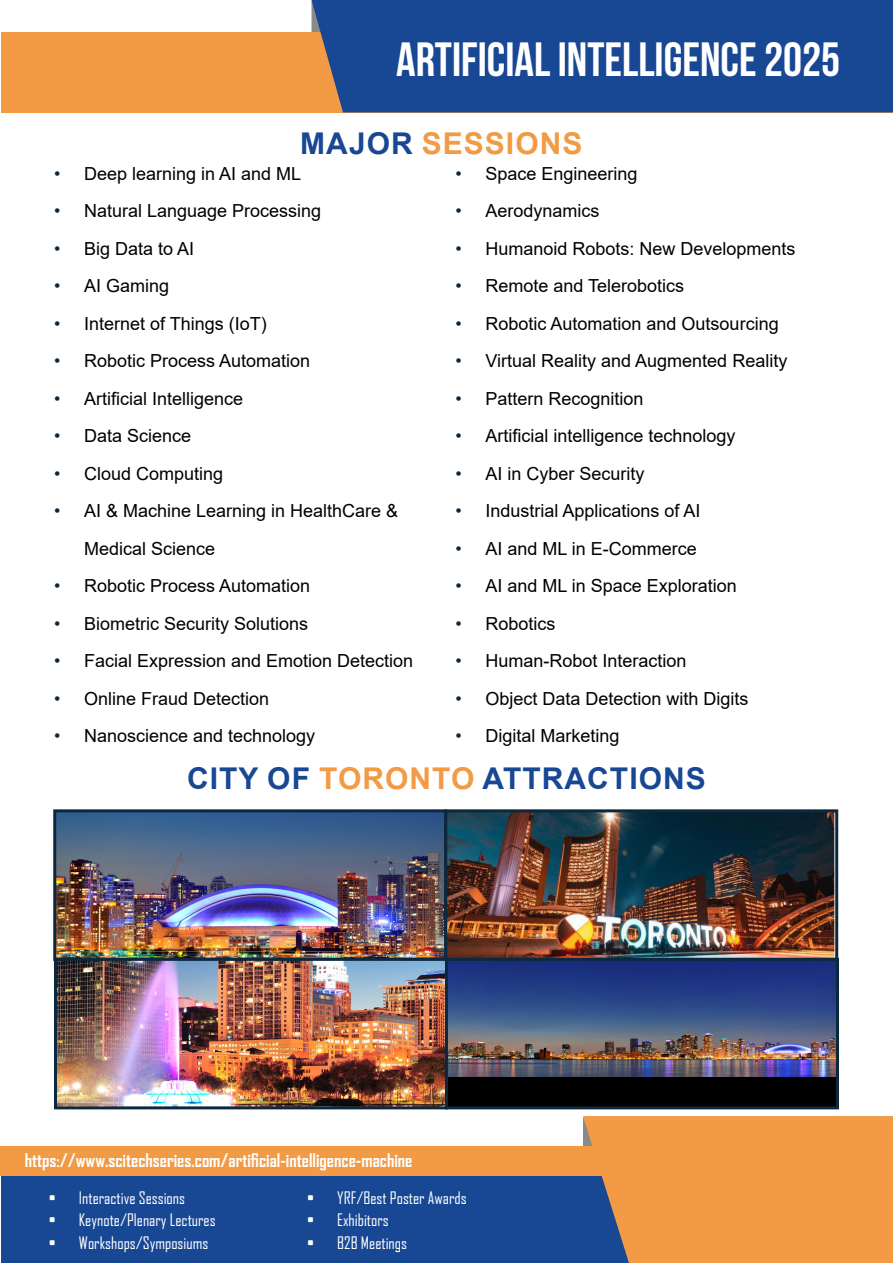
<style>
.page{position:relative;width:893px;height:1263px;background:#fff}
.page>*{position:absolute;margin:0;border:0;box-sizing:border-box;transform-origin:0 0}
.t1{font:48px "Bebas Neue";color:#fff}
.t2{font:700 30px "Arial";letter-spacing:.035em;color:#184794}
.t3{font:700 30px "Arial";letter-spacing:.035em;color:#f29a44}
.t4{font:18px/37.5px "Arial";color:#000}
.t5{font:700 18px "Agency FB";color:#fff}
.t6{font:16.5px "Agency FB";color:#fff}
.s1{color:#184794}
.s2{color:#0c283e}
.s3{color:#f29a44}
</style>
<div class="page">
<div style="left:1px;top:32px;width:891px;height:80px;background:#f29a44"></div>
<div style="left:311px;top:0;width:582px;height:112px;background:#184794"></div>
<div style="left:1px;top:1166px;width:891px;height:97px;background:#184794"></div>
<svg style="left:583px;top:1116px;width:310px;height:147px;fill:#f29a44"></svg>
<div style="left:0;top:1146px;width:614px;height:29px;background:#f29a44"></div>
<img style="left:57px;top:813px;width:386px;height:144px">
<div style="left:53px;top:809px;width:394px;height:152px;border:3px solid #0c283e"></div>
<img style="left:58px;top:962px;width:386px;height:143px">
<div style="left:54px;top:958px;width:394px;height:151px;border:3px solid #0c283e"></div>
<img style="left:448px;top:813px;width:386px;height:144px">
<div style="left:444px;top:809px;width:394px;height:152px;border:3px solid #0c283e"></div>
<div style="left:446px;top:959px;width:391px;height:149px;background:#000"></div>
<img style="left:449px;top:962px;width:386px;height:114px">
<div style="left:445px;top:958px;width:394px;height:151px;border:3px solid #0c283e"></div>
<h1 class="t1" style="left:396px;top:34px;width:446px">ARTIFICIAL INTELLIGENCE 2025</h1>
<p class="t3" style="left:300px;top:122px;width:284px"><span class="s1">MAJOR</span> SESSIONS</p>
<p class="t4" style="left:455px;top:155px;width:184px"><span class="s2">•</span> Space Engineering</p>
<p class="t4" style="left:455px;top:192px;width:146px"><span class="s2">•</span> Aerodynamics</p>
<p class="t4" style="left:455px;top:230px;width:342px"><span class="s2">•</span> Humanoid Robots: New Developments</p>
<p class="t4" style="left:455px;top:267px;width:230px"><span class="s2">•</span> Remote and Telerobotics</p>
<p class="t4" style="left:455px;top:305px;width:325px"><span class="s2">•</span> Robotic Automation and Outsourcing</p>
<p class="t4" style="left:455px;top:342px;width:333px"><span class="s2">•</span> Virtual Reality and Augmented Reality</p>
<p class="t4" style="left:455px;top:380px;width:190px"><span class="s2">•</span> Pattern Recognition</p>
<p class="t4" style="left:455px;top:417px;width:282px"><span class="s2">•</span> Artificial intelligence technology</p>
<p class="t4" style="left:455px;top:455px;width:191px"><span class="s2">•</span> AI in Cyber Security</p>
<p class="t4" style="left:455px;top:492px;width:247px"><span class="s2">•</span> Industrial Applications of AI</p>
<p class="t4" style="left:455px;top:530px;width:243px"><span class="s2">•</span> AI and ML in E-Commerce</p>
<p class="t4" style="left:455px;top:567px;width:283px"><span class="s2">•</span> AI and ML in Space Exploration</p>
<p class="t4" style="left:455px;top:605px;width:102px"><span class="s2">•</span> Robotics</p>
<p class="t4" style="left:455px;top:642px;width:233px"><span class="s2">•</span> Human-Robot Interaction</p>
<p class="t4" style="left:455px;top:680px;width:295px"><span class="s2">•</span> Object Data Detection with Digits</p>
<p class="t4" style="left:455px;top:717px;width:166px"><span class="s2">•</span> Digital Marketing</p>
<p class="t2" style="left:187px;top:757px;width:520px">CITY OF <span class="s3">TORONTO</span> ATTRACTIONS</p>
<p class="t4" style="left:54px;top:155px;width:249px"><span class="s2">•</span> Deep learning in AI and ML</p>
<p class="t4" style="left:54px;top:192px;width:269px"><span class="s2">•</span> Natural Language Processing</p>
<p class="t4" style="left:54px;top:230px;width:142px"><span class="s2">•</span> Big Data to AI</p>
<p class="t4" style="left:54px;top:267px;width:117px"><span class="s2">•</span> AI Gaming</p>
<p class="t4" style="left:54px;top:305px;width:214px"><span class="s2">•</span> Internet of Things (IoT)</p>
<p class="t4" style="left:54px;top:342px;width:258px"><span class="s2">•</span> Robotic Process Automation</p>
<p class="t4" style="left:54px;top:380px;width:191px"><span class="s2">•</span> Artificial Intelligence</p>
<p class="t4" style="left:54px;top:417px;width:139px"><span class="s2">•</span> Data Science</p>
<p class="t4" style="left:54px;top:455px;width:171px"><span class="s2">•</span> Cloud Computing</p>
<p class="t4" style="left:84px;top:492px;width:316px;text-indent:-30px"><span class="s2">•</span> AI &amp; Machine Learning in HealthCare &amp;<br>Medical Science</p>
<p class="t4" style="left:54px;top:567px;width:258px"><span class="s2">•</span> Robotic Process Automation</p>
<p class="t4" style="left:54px;top:605px;width:256px"><span class="s2">•</span> Biometric Security Solutions</p>
<p class="t4" style="left:54px;top:642px;width:361px"><span class="s2">•</span> Facial Expression and Emotion Detection</p>
<p class="t4" style="left:54px;top:680px;width:217px"><span class="s2">•</span> Online Fraud Detection</p>
<p class="t4" style="left:54px;top:717px;width:263px"><span class="s2">•</span> Nanoscience and technology</p>
<p class="t5" style="left:25px;top:1149px;width:389px">https://www.scitechseries.com/artificial-intelligence-machine</p>
<p class="t6" style="left:49px;top:1187px;width:138px">• Interactive Sessions</p>
<p class="t6" style="left:49px;top:1210px;width:168px">• Keynote/Plenary Lectures</p>
<p class="t6" style="left:49px;top:1233px;width:161px">• Workshops/Symposiums</p>
<p class="t6" style="left:307px;top:1187px;width:161px">• YRF/Best Poster Awards</p>
<p class="t6" style="left:307px;top:1210px;width:83px">• Exhibitors</p>
<p class="t6" style="left:307px;top:1233px;width:101px">• B2B Meetings</p>
</div>
